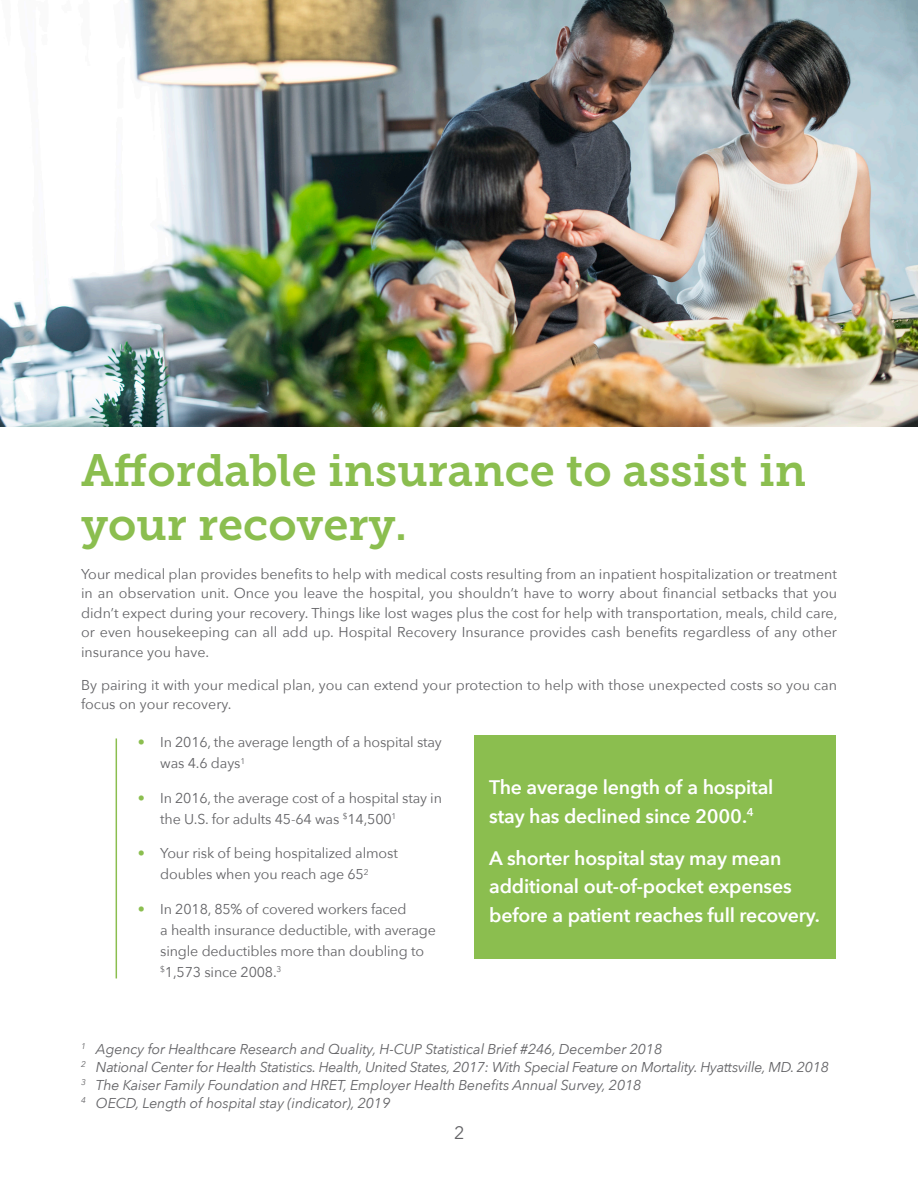
<style>
.page{position:relative;width:918px;height:1188px;background:#fff}
.page>*{position:absolute;margin:0;border:0;box-sizing:border-box;transform-origin:0 0}
.t1{font:45px/54px "Museo Slab 700";color:#8bbe4f}
.Body{font:600 19.5px/28.5px "Avenir Next";letter-spacing:-.01em;color:#fff}
.t2{font:18px "Avenir Next";color:#636366}
.Body-2{font:14.25px/19.5px "Avenir Next";color:#636366;text-align:justify}
.Bullets{font:14.25px/21px "Avenir Next";letter-spacing:-.01em;color:#636366}
.Body-3{font:italic 14.25px/18px "Avenir Next";letter-spacing:-.01em;color:#636366}
.s1{color:#8bbe4f}
</style>
<div class="page">
<img style="left:0;top:0;width:918px;height:427px">
<hr style="left:116px;top:738px;width:1px;height:240px;background:#8bbe4f">
<div style="left:474px;top:735px;width:362px;height:223px;background:#8bbe4f"></div>
<p class="t1" style="left:81px;top:444px;width:727px">Affordable insurance to assist in your recovery.</p>
<p class="Body-2" style="left:81px;top:563px;width:758px">Your medical plan provides benefits to help with medical costs resulting from an inpatient hospitalization or treatment in an observation unit. Once you leave the hospital, you shouldn’t have to worry about financial setbacks that you didn’t expect during your recovery. Things like lost wages plus the cost for help with transportation, meals, child care, or even housekeeping can all add up. Hospital Recovery Insurance provides cash benefits regardless of any other insurance you have.</p>
<p class="Body-2" style="left:81px;top:674px;width:758px">By pairing it with your medical plan, you can extend your protection to help with those unexpected costs so you can focus on your recovery.</p>
<p class="Bullets" style="left:160px;top:731px;width:283px;text-indent:-23px"><span class="s1">•</span> In 2016, the average length of a hospital stay was 4.6 days<sup>1</sup></p>
<p class="Bullets" style="left:160px;top:787px;width:283px;text-indent:-23px"><span class="s1">•</span> In 2016, the average cost of a hospital stay in the U.S. for adults 45-64 was <sup>$</sup>14,500<sup>1</sup></p>
<p class="Bullets" style="left:138px;top:842px;width:262px;text-align:center"><span class="s1">•</span> Your risk of being hospitalized almost doubles when you reach age 65<sup>2</sup></p>
<p class="Bullets" style="left:160px;top:898px;width:277px;text-indent:-22px"><span class="s1">•</span> In 2018, 85% of covered workers faced<br>a health insurance deductible, with average single deductibles more than doubling to <sup>$</sup>1,573 since 2008.<sup>3</sup></p>
<p class="Body" style="left:489px;top:773px;width:286px">The average length of a hospital stay has declined since 2000.<sup>4</sup></p>
<p class="Body" style="left:489px;top:843px;width:332px">A shorter hospital stay may mean additional out-of-pocket expenses before a patient reaches full recovery.</p>
<p class="Body-3" style="left:81px;top:1039px;width:750px"><sup>1</sup> Agency for Healthcare Research and Quality, H-CUP Statistical Brief #246, December 2018<br><sup>2</sup> National Center for Health Statistics. Health, United States, 2017: With Special Feature on Mortality. Hyattsville, MD. 2018<br><sup>3</sup> The Kaiser Family Foundation and HRET, Employer Health Benefits Annual Survey, 2018<br><sup>4</sup> OECD, Length of hospital stay (indicator), 2019</p>
<p class="t2" style="left:454px;top:1117px;width:12px">2</p>
</div>
